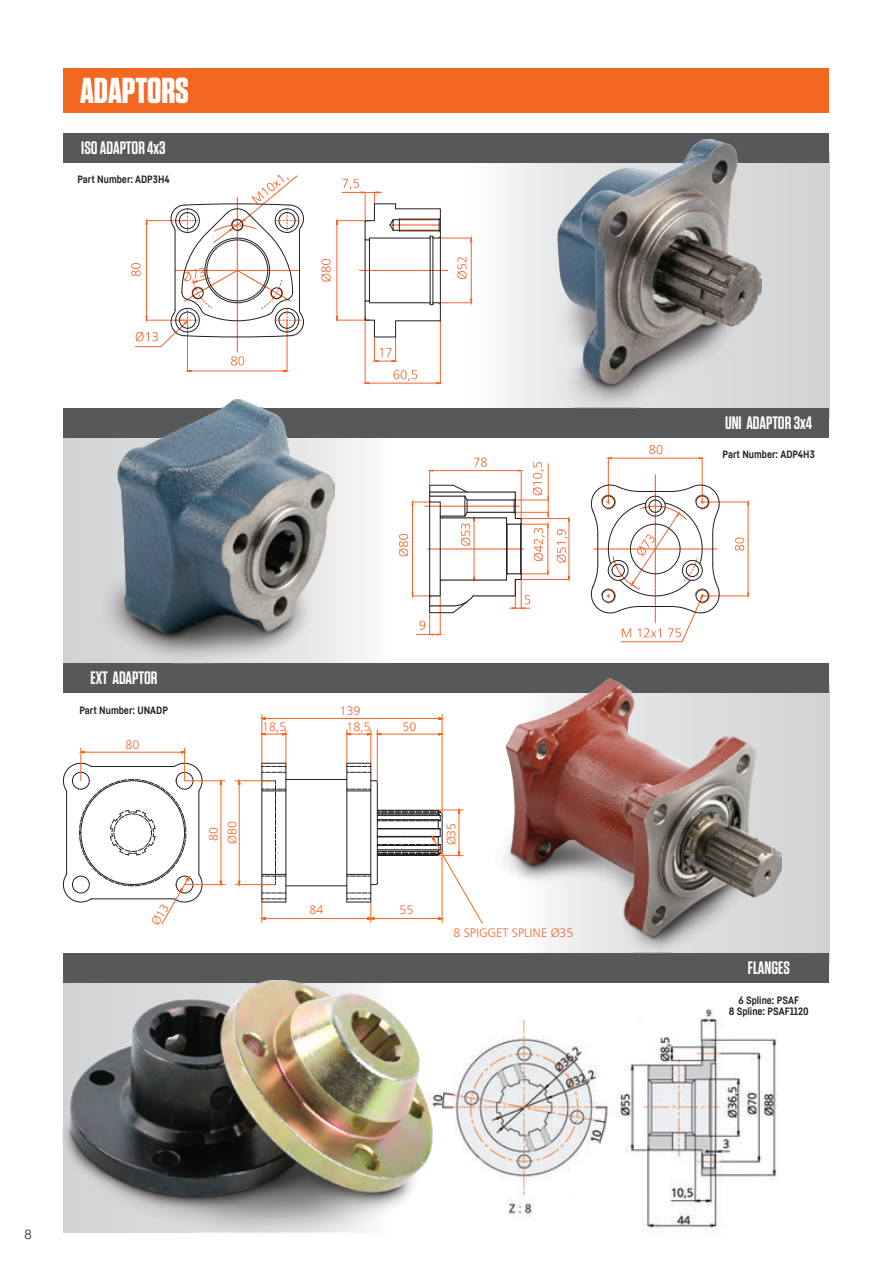
<style>
.page{position:relative;width:892px;height:1263px;background:#fff}
.page>*{position:absolute;margin:0;border:0;box-sizing:border-box;transform-origin:0 0}
.t1{font:700 36px "Tungsten";color:#fff}
.t2{font:600 18px "Tungsten";color:#fff}
.t3{font:300 13.5px "Swiss 721 BT";color:#231f20}
.t4{font:12.3px "Humanist 777 BT Light B";color:#f2642f}
.t5{font:700 10.5px/11.4px "Fabrikat";color:#231f20;text-align:center}
</style>
<div class="page">
<img style="left:444px;top:1009px;width:334px;height:221px">
<svg style="left:64px;top:437px;width:355px;height:226px"></svg>
<svg style="left:448px;top:163px;width:381px;height:245px"></svg>
<div style="left:496px;top:684px;width:333px;height:280px;background:#d4d5d7"></div>
<hr style="left:441px;top:238px;width:31px;height:1px;background:#f2642f">
<hr style="left:441px;top:302px;width:31px;height:1px;background:#f2642f">
<hr style="left:471px;top:242px;width:1px;height:57px;background:#f2642f">
<svg style="left:470px;top:235px;width:2px;height:7px"></svg>
<svg style="left:470px;top:298px;width:2px;height:7px"></svg>
<svg style="left:457px;top:257px;width:10px;height:22px"></svg>
<hr style="left:365px;top:316px;width:1px;height:67px;background:#f2642f">
<hr style="left:440px;top:321px;width:1px;height:62px;background:#f2642f">
<hr style="left:369px;top:383px;width:68px;height:1px;background:#f2642f">
<svg style="left:363px;top:382px;width:6px;height:2px"></svg>
<svg style="left:436px;top:382px;width:7px;height:2px"></svg>
<svg style="left:393px;top:370px;width:24px;height:11px"></svg>
<svg style="left:321px;top:179px;width:127px;height:183px"></svg>
<svg style="left:131px;top:175px;width:173px;height:197px"></svg>
<div style="left:232px;top:219px;width:11px;height:12px;border:1px solid #231f20;border-radius:50%"></div>
<div style="left:192px;top:287px;width:12px;height:12px;border:1px solid #231f20;border-radius:50%"></div>
<div style="left:271px;top:287px;width:11px;height:12px;border:1px solid #231f20;border-radius:50%"></div>
<div style="left:275px;top:208px;width:24px;height:25px;border:1px solid #231f20;border-radius:50%"></div>
<div style="left:279px;top:212px;width:17px;height:17px;border:1px solid #231f20;border-radius:50%"></div>
<div style="left:179px;top:212px;width:17px;height:17px;border:1px solid #231f20;border-radius:50%"></div>
<div style="left:175px;top:208px;width:25px;height:25px;border:1px solid #231f20;border-radius:50%"></div>
<div style="left:179px;top:312px;width:17px;height:17px;border:1px solid #231f20;border-radius:50%"></div>
<div style="left:175px;top:308px;width:25px;height:24px;border:1px solid #231f20;border-radius:50%"></div>
<div style="left:275px;top:308px;width:24px;height:24px;border:1px solid #231f20;border-radius:50%"></div>
<div style="left:205px;top:238px;width:65px;height:65px;border:1px solid #231f20;border-radius:50%"></div>
<div style="left:206px;top:239px;width:62px;height:62px;border:1px solid #231f20;border-radius:50%"></div>
<div style="left:279px;top:312px;width:17px;height:17px;border:1px solid #231f20;border-radius:50%"></div>
<hr style="left:703px;top:502px;width:45px;height:1px;background:#f2642f">
<hr style="left:703px;top:595px;width:45px;height:1px;background:#f2642f">
<hr style="left:748px;top:505px;width:1px;height:88px;background:#f2642f">
<svg style="left:747px;top:592px;width:2px;height:6px"></svg>
<svg style="left:735px;top:537px;width:9px;height:14px"></svg>
<hr style="left:608px;top:458px;width:1px;height:43px;background:#f2642f">
<hr style="left:702px;top:458px;width:1px;height:43px;background:#f2642f">
<hr style="left:611px;top:458px;width:88px;height:1px;background:#f2642f">
<svg style="left:649px;top:445px;width:14px;height:9px"></svg>
<svg style="left:590px;top:474px;width:132px;height:168px"></svg>
<hr style="left:474px;top:521px;width:1px;height:56px;background:#f2642f">
<hr style="left:412px;top:505px;width:1px;height:88px;background:#f2642f">
<hr style="left:521px;top:518px;width:48px;height:1px;background:#f2642f">
<hr style="left:521px;top:579px;width:48px;height:1px;background:#f2642f">
<hr style="left:569px;top:521px;width:1px;height:55px;background:#f2642f">
<svg style="left:556px;top:529px;width:12px;height:33px"></svg>
<hr style="left:548px;top:527px;width:1px;height:44px;background:#f2642f">
<hr style="left:521px;top:523px;width:1px;height:51px;background:#231f20">
<hr style="left:520px;top:524px;width:1px;height:50px;background:#231f20">
<hr style="left:440px;top:502px;width:1px;height:94px;background:#231f20">
<hr style="left:429px;top:485px;width:1px;height:127px;background:#231f20">
<hr style="left:506px;top:523px;width:1px;height:51px;background:#231f20">
<hr style="left:507px;top:524px;width:1px;height:50px;background:#231f20">
<svg style="left:412px;top:570px;width:137px;height:65px"></svg>
<svg style="left:399px;top:457px;width:150px;height:104px"></svg>
<hr style="left:377px;top:782px;width:1px;height:101px;background:#231f20">
<hr style="left:346px;top:763px;width:1px;height:139px;background:#231f20">
<hr style="left:286px;top:885px;width:61px;height:1px;background:#231f20">
<hr style="left:286px;top:779px;width:61px;height:1px;background:#231f20">
<hr style="left:370px;top:791px;width:1px;height:83px;background:#231f20">
<svg style="left:346px;top:762px;width:32px;height:29px"></svg>
<hr style="left:235px;top:780px;width:41px;height:1px;background:#f36821">
<hr style="left:235px;top:884px;width:41px;height:1px;background:#f36821">
<hr style="left:377px;top:730px;width:1px;height:52px;background:#f36821">
<hr style="left:286px;top:730px;width:1px;height:33px;background:#f36821">
<hr style="left:371px;top:730px;width:1px;height:33px;background:#f36821">
<hr style="left:347px;top:730px;width:1px;height:33px;background:#f36821">
<hr style="left:262px;top:714px;width:1px;height:49px;background:#f36821">
<hr style="left:442px;top:714px;width:1px;height:99px;background:#f36821">
<hr style="left:381px;top:734px;width:58px;height:1px;background:#f36821">
<svg style="left:260px;top:733px;width:28px;height:2px"></svg>
<svg style="left:345px;top:733px;width:36px;height:2px"></svg>
<hr style="left:239px;top:784px;width:1px;height:97px;background:#f36821">
<svg style="left:260px;top:762px;width:27px;height:160px"></svg>
<hr style="left:265px;top:918px;width:103px;height:1px;background:#f36821">
<hr style="left:265px;top:718px;width:174px;height:1px;background:#f36821">
<svg style="left:346px;top:808px;width:137px;height:115px"></svg>
<hr style="left:459px;top:813px;width:1px;height:39px;background:#f36821">
<hr style="left:84px;top:752px;width:97px;height:1px;background:#f36821">
<hr style="left:184px;top:748px;width:1px;height:32px;background:#f36821">
<hr style="left:81px;top:748px;width:1px;height:32px;background:#f36821">
<hr style="left:221px;top:784px;width:1px;height:97px;background:#f36821">
<hr style="left:185px;top:780px;width:40px;height:1px;background:#f36821">
<hr style="left:185px;top:884px;width:40px;height:1px;background:#f36821">
<div style="left:64px;top:68px;width:765px;height:44px;background:#f36821"></div>
<div style="left:64px;top:133px;width:765px;height:30px;background:#57585a"></div>
<div style="left:64px;top:408px;width:765px;height:29px;background:#57585a"></div>
<div style="left:64px;top:663px;width:765px;height:30px;background:#57585a"></div>
<div style="left:64px;top:953px;width:765px;height:30px;background:#57585a"></div>
<img style="left:550px;top:140px;width:211px;height:269px">
<img style="left:496px;top:678px;width:285px;height:276px">
<img style="left:89px;top:400px;width:246px;height:264px">
<img style="left:62px;top:980px;width:382px;height:253px">
<svg style="left:62px;top:761px;width:142px;height:164px"></svg>
<h1 class="t1" style="left:80px;top:69px;width:110px">ADAPTORS</h1>
<h2 class="t2" style="left:81px;top:141px;width:86px">ISO ADAPTOR 4x3</h2>
<p class="t5" style="left:77px;top:175px;width:94px">Part Number: ADP3H4</p>
<h2 class="t2" style="left:90px;top:671px;width:69px">EXT ADAPTOR</h2>
<p class="t5" style="left:79px;top:705px;width:90px">Part Number: UNADP</p>
<p class="t4" style="left:126px;top:740px;width:15px">80</p>
<p class="t4" style="left:340px;top:706px;width:22px">139</p>
<p class="t4" style="left:262px;top:722px;width:26px">18,5</p>
<p class="t4" style="left:346px;top:722px;width:26px">18,5</p>
<p class="t4" style="left:403px;top:722px;width:15px">50</p>
<p class="t4" style="left:209px;top:841px;width:15px;rotate:-90deg">80</p>
<p class="t4" style="left:228px;top:844px;width:24px;rotate:-90deg">Ø80</p>
<p class="t4" style="left:447px;top:845px;width:24px;rotate:-90deg">Ø35</p>
<p class="t4" style="left:309px;top:905px;width:15px">84</p>
<p class="t4" style="left:400px;top:905px;width:15px">55</p>
<p class="t4" style="left:453px;top:928px;width:122px">8 SPIGGET SPLINE Ø35</p>
<p class="t3" style="left:24px;top:1228px;width:9px">8</p>
<h2 class="t2" style="left:725px;top:416px;width:89px">UNI ADAPTOR 3x4</h2>
<p class="t5" style="left:723px;top:450px;width:94px">Part Number: ADP4H3</p>
<h2 class="t2" style="left:748px;top:961px;width:44px">FLANGES</h2>
<p class="t5" style="left:729px;top:995px;width:82px">6 Spline: PSAF<br>8 Spline: PSAF1120</p>
</div>
